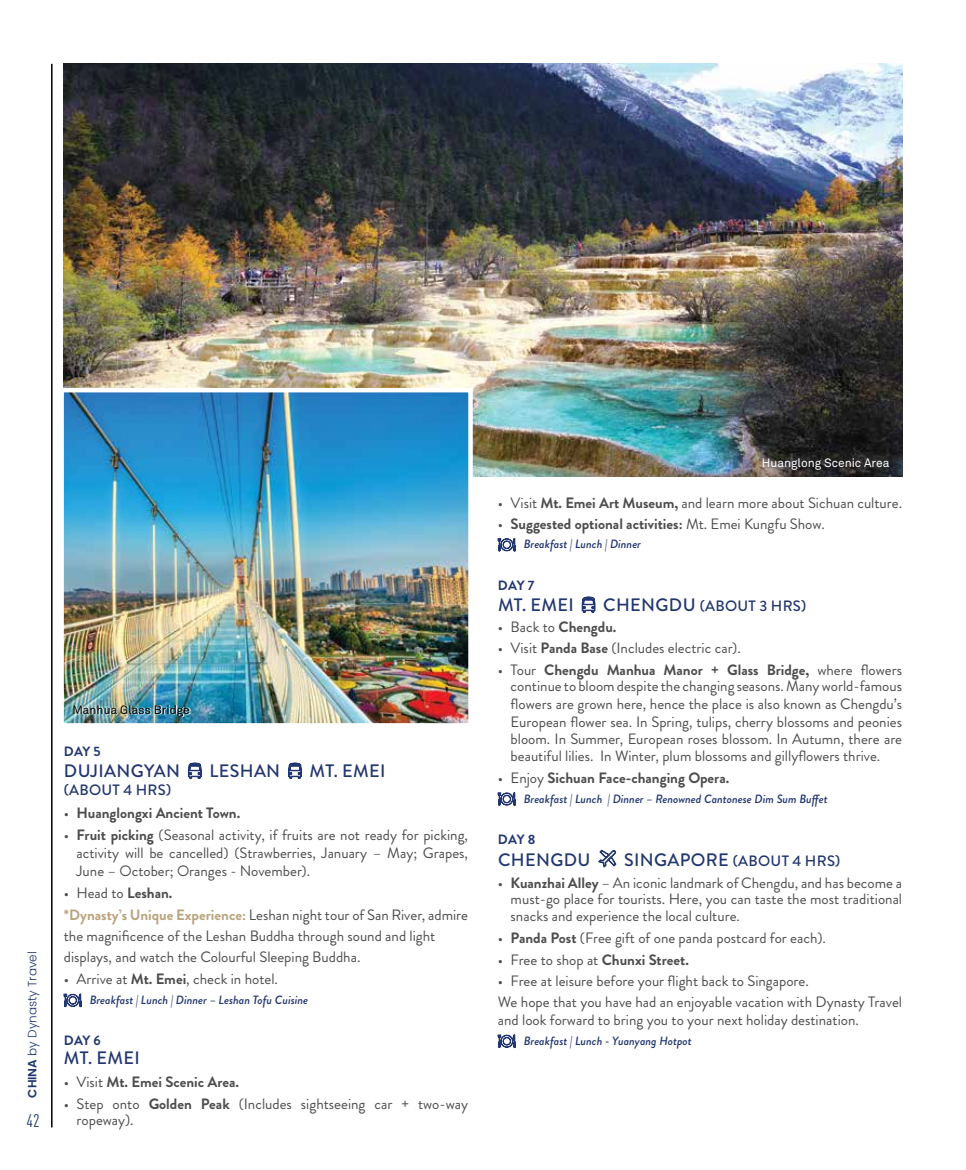
<style>
.page{position:relative;width:966px;height:1170px;background:#fff}
.page>*{position:absolute;margin:0;border:0;box-sizing:border-box;transform-origin:0 0}
.t1{font:500 18px "Brandon Grotesque";letter-spacing:.02em;color:#22366f}
.t2{font:condensed 18px "DIN Pro";color:#1e376c}
.t3{font:15px/16.5px "Brandon Grotesque";color:#4d4d4f}
.t4{font:700 15px "Brandon Grotesque";color:#4d4d4f}
.t5{font:500 15px "Brandon Grotesque";letter-spacing:.02em;color:#22366f}
.t6{font:700 13.5px "Brandon Grotesque";letter-spacing:-.01em;color:#22366f}
.t7{font:italic 500 12px "Brandon Grotesque";color:#22366f}
.t8{font:300 12px "Poppins";color:#1e376c}
.t9{font:12px "Akkurat Pro";color:#fff}
.t10{font:12px "Akkurat Pro";color:#000}
.s1{font-weight:600}
.s2{font-weight:400}
.s3{font-weight:700}
.s4{font-weight:700;color:#b9a47e}
.s5{font-size:18px}
</style>
<div class="page">
<hr style="left:51px;top:64px;width:2px;height:1063px;background:#000">
<img style="left:64px;top:64px;width:837px;height:412px">
<img style="left:64px;top:393px;width:403px;height:329px">
<div style="left:59px;top:388px;width:413px;height:339px;border:4px solid #fff"></div>
<svg style="left:74px;top:705px;width:116px;height:12px"></svg>
<svg style="left:188px;top:762px;width:13px;height:17px"></svg>
<svg style="left:288px;top:762px;width:13px;height:17px"></svg>
<svg style="left:64px;top:993px;width:17px;height:13px"></svg>
<svg style="left:497px;top:537px;width:18px;height:14px"></svg>
<svg style="left:581px;top:596px;width:14px;height:17px"></svg>
<svg style="left:497px;top:792px;width:18px;height:13px"></svg>
<svg style="left:598px;top:849px;width:18px;height:19px"></svg>
<svg style="left:497px;top:1034px;width:18px;height:13px"></svg>
<p class="t8" style="left:25px;top:1097px;width:148px;rotate:-90deg"><span class="s1">CHINA</span> by Dynasty Travel</p>
<p class="t2" style="left:27px;top:1110px;width:14px">42</p>
<p class="t10" style="left:72px;top:702px;width:119px">Manhua Glass Bridge</p>
<p class="t6" style="left:64px;top:741px;width:38px">DAY 5</p>
<p class="t1" style="left:64px;top:758px;width:118px">DUJIANGYAN</p>
<p class="t1" style="left:209px;top:758px;width:72px">LESHAN</p>
<p class="t1" style="left:309px;top:758px;width:77px">MT. EMEI</p>
<p class="t5" style="left:64px;top:779px;width:109px">(ABOUT 4 HRS)</p>
<p class="t4" style="left:64px;top:801px;width:178px"><span class="s2">•</span> Huanglongxi Ancient Town.</p>
<p class="t3" style="left:77px;top:825px;width:393px;line-height:18px;text-align:justify;text-indent:-13px">• <span class="s3">Fruit picking</span> (Seasonal activity, if fruits are not ready for picking, activity will be cancelled) (Strawberries, January – May; Grapes, June – October; Oranges - November).</p>
<p class="t3" style="left:64px;top:881px;width:405px;line-height:22.2px">• Head to <span class="s3">Leshan.<br></span><span class="s4">*Dynasty’s Unique Experience:</span> Leshan night tour of San River, admire</p>
<p class="t3" style="left:64px;top:925px;width:373px;line-height:20.7px">the magnificence of the Leshan Buddha through sound and light displays, and watch the Colourful Sleeping Buddha.</p>
<p class="t3" style="left:64px;top:970px;width:215px">• Arrive at <span class="s3">Mt. Emei</span>, check in hotel.</p>
<p class="t7" style="left:90px;top:991px;width:220px">Breakfast | Lunch | Dinner – Leshan Tofu Cuisine</p>
<p class="t6" style="left:64px;top:1030px;width:38px">DAY 6</p>
<p class="t1" style="left:64px;top:1045px;width:77px">MT. EMEI</p>
<p class="t4" style="left:64px;top:1070px;width:177px"><span class="s2">• Visit</span> Mt. Emei Scenic Area.</p>
<p class="t3" style="left:77px;top:1095px;width:393px;text-indent:-13px">• Step onto <span class="s3">Golden Peak</span> (Includes sightseeing car + two-way ropeway).</p>
<p class="t9" style="left:761px;top:456px;width:129px">Huanglong Scenic Area</p>
<p class="t3" style="left:497px;top:494px;width:405px">• Visit <span class="s3">Mt. Emei Art Museum,</span> and learn more about Sichuan culture.</p>
<p class="t4" style="left:497px;top:513px;width:328px"><span class="s2">•</span> Suggested optional activities: <span class="s2">Mt. Emei Kungfu Show.</span></p>
<p class="t7" style="left:523px;top:536px;width:119px">Breakfast | Lunch | Dinner</p>
<p class="t6" style="left:498px;top:575px;width:38px">DAY 7</p>
<p class="t1" style="left:498px;top:592px;width:77px">MT. EMEI</p>
<p class="t5" style="left:603px;top:595px;width:204px"><span class="s5">CHENGDU</span> (ABOUT 3 HRS)</p>
<p class="t4" style="left:497px;top:616px;width:120px"><span class="s2">• Back to</span> Chengdu.</p>
<p class="t3" style="left:497px;top:639px;width:244px">• Visit <span class="s3">Panda Base</span> (Includes electric car).</p>
<p class="t3" style="left:497px;top:661px;width:405px;text-align:right">• Tour <span class="s3">Chengdu Manhua Manor + Glass Bridge,</span> where flowers continue to bloom despite the changing seasons. Many world-famous</p>
<p class="t3" style="left:510px;top:695px;width:393px;line-height:18px">flowers are grown here, hence the place is also known as Chengdu’s<br>European flower sea. In Spring, tulips, cherry blossoms and peonies</p>
<p class="t3" style="left:510px;top:730px;width:393px">bloom. In Summer, European roses blossom. In Autumn, there are beautiful lilies. In Winter, plum blossoms and gillyflowers thrive.</p>
<p class="t4" style="left:497px;top:767px;width:233px"><span class="s2">• Enjoy</span> Sichuan Face-changing Opera.</p>
<p class="t7" style="left:523px;top:790px;width:305px">Breakfast | Lunch | Dinner – Renowned Cantonese Dim Sum Buffet</p>
<p class="t6" style="left:498px;top:829px;width:39px">DAY 8</p>
<p class="t1" style="left:498px;top:846px;width:94px">CHENGDU</p>
<p class="t5" style="left:624px;top:850px;width:218px"><span class="s5">SINGAPORE</span> (ABOUT 4 HRS)</p>
<p class="t3" style="left:510px;top:874px;width:393px;text-align:justify;text-indent:-13px">• <span class="s3">Kuanzhai Alley</span> – An iconic landmark of Chengdu, and has become a must-go place for tourists. Here, you can taste the most traditional snacks and experience the local culture.</p>
<p class="t3" style="left:497px;top:929px;width:329px">• <span class="s3">Panda Post</span> (Free gift of one panda postcard for each).</p>
<p class="t3" style="left:497px;top:952px;width:192px">• Free to shop at <span class="s3">Chunxi Street.</span></p>
<p class="t3" style="left:497px;top:970px;width:405px;line-height:20.7px">• Free at leisure before your flight back to Singapore.<br>We hope that you have had an enjoyable vacation with Dynasty Travel</p>
<p class="t3" style="left:497px;top:1011px;width:362px">and look forward to bring you to your next holiday destination.</p>
<p class="t7" style="left:523px;top:1032px;width:169px">Breakfast | Lunch - Yuanyang Hotpot</p>
</div>
